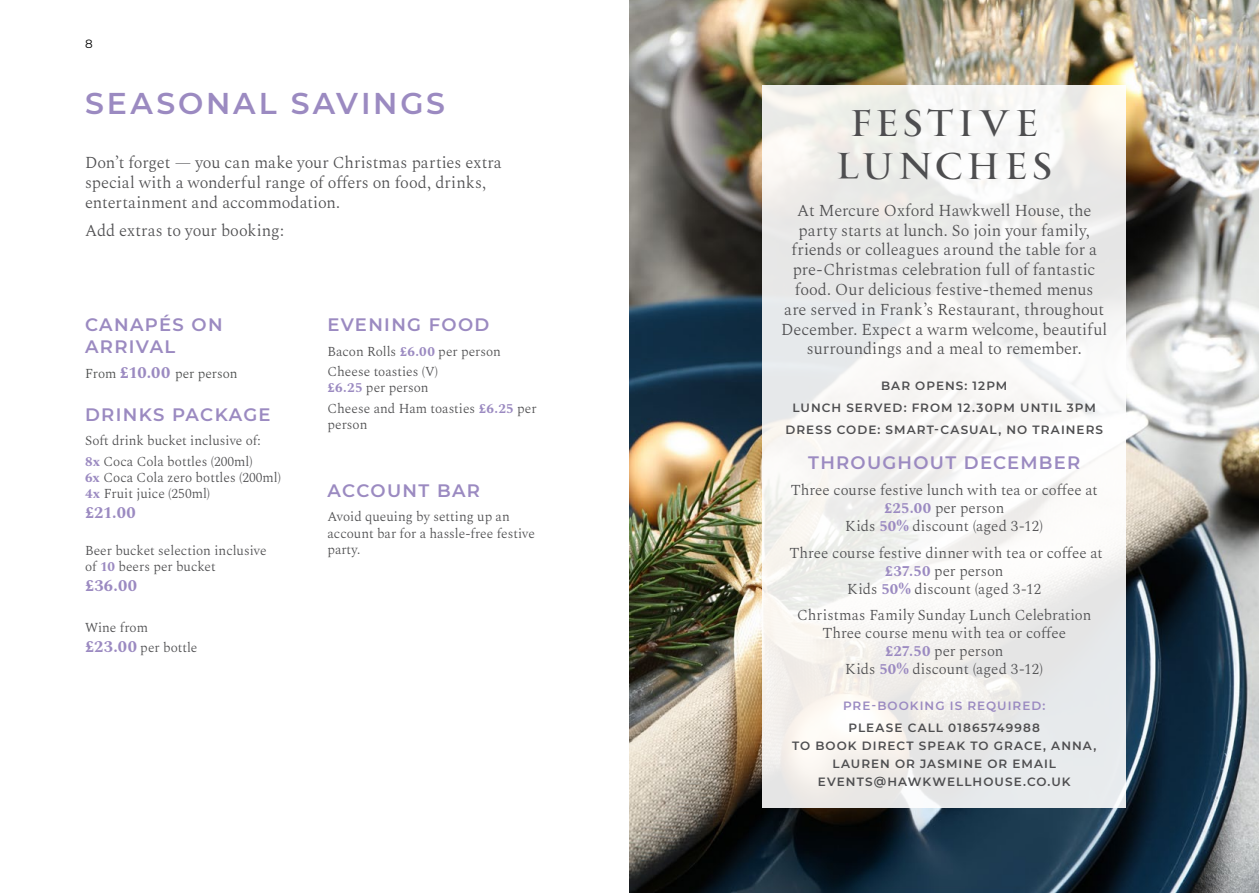
<style>
.page{position:relative;width:1259px;height:893px;background:#fff}
.page>*{position:absolute;margin:0;border:0;box-sizing:border-box;transform-origin:0 0}
.t1{font:36px/43.2px "PF Monumenta Pro";letter-spacing:.1em;color:#4e4e50;text-align:center}
.t2{font:600 30px "Montserrat";letter-spacing:.095em;color:#9b8ac1}
.t3{font:600 18px/21.6px "Montserrat";letter-spacing:.07em;color:#9b8ac1}
.t4{font:300 16.5px/19.8px "Spectral";color:#4e4e50;text-align:center}
.t5{font:700 16.5px "Spectral";letter-spacing:.025em;color:#9b8ac1}
.t6{font:300 15px/18px "Spectral";color:#4e4e50;text-align:center}
.t7{font:300 13.5px/16.2px "Spectral";color:#4e4e50}
.t8{font:300 13.5px "Spectral";color:#4a4c4b}
.t9{font:600 12px/18px "Montserrat";letter-spacing:.09em;color:#4e4e50;text-align:center}
.t10{font:600 12px "Montserrat";letter-spacing:.09em;color:#9b8ac1}
.t11{font:12px "Montserrat";color:#000}
.s1{font-weight:700;font-size:16.5px;color:#9b8ac1}
.s2{font-weight:700;color:#9b8ac1}
</style>
<div class="page">
<img style="left:629px;top:0;width:630px;height:893px">
<div style="left:762px;top:85px;width:364px;height:723px;background:linear-gradient(to right,#f1f0ed,#f1f1f1)"></div>
<p class="t11" style="left:85px;top:36px;width:9px">8</p>
<h2 class="t2" style="left:85px;top:82px;width:361px">SEASONAL SAVINGS</h2>
<p class="t4" style="left:85px;top:153px;width:418px;text-align:left">Don’t forget — you can make your Christmas parties extra special with a wonderful range of offers on food, drinks, entertainment and accommodation.</p>
<p class="t4" style="left:85px;top:221px;width:200px">Add extras to your booking:</p>
<p class="t3" style="left:85px;top:313px;width:139px">CANAPÉS ON<br>ARRIVAL</p>
<p class="t8" style="left:85px;top:364px;width:154px">From <span class="s1">£10.00</span> per person</p>
<p class="t3" style="left:85px;top:403px;width:187px">DRINKS PACKAGE</p>
<p class="t7" style="left:85px;top:431px;width:177px;line-height:20.4px">Soft drink bucket inclusive of:<br><span class="s2">8x</span> Coca Cola bottles (200ml)</p>
<p class="t7" style="left:85px;top:470px;width:197px"><span class="s2">6x</span> Coca Cola zero bottles (200ml)<br><span class="s2">4x</span> Fruit juice (250ml)</p>
<p class="t5" style="left:85px;top:501px;width:52px">£21.00</p>
<p class="t7" style="left:85px;top:542px;width:183px">Beer bucket selection inclusive of <span class="s2">10</span> beers per bucket</p>
<p class="t5" style="left:85px;top:573px;width:54px">£36.00</p>
<p class="t7" style="left:85px;top:618px;width:114px;line-height:19.8px">Wine from <span class="s1">£23.00</span> per bottle</p>
<p class="t3" style="left:327px;top:313px;width:163px">EVENING FOOD</p>
<p class="t7" style="left:327px;top:341px;width:175px;line-height:20.4px">Bacon Rolls <span class="s2">£6.00</span> per person<br>Cheese toasties (V)</p>
<p class="t7" style="left:327px;top:378px;width:210px;line-height:20.4px"><span class="s2">£6.25</span> per person<br>Cheese and Ham toasties <span class="s2">£6.25</span> per</p>
<p class="t7" style="left:327px;top:417px;width:41px">person</p>
<p class="t3" style="left:327px;top:479px;width:154px">ACCOUNT BAR</p>
<p class="t7" style="left:327px;top:509px;width:209px">Avoid queuing by setting up an account bar for a hassle-free festive party.</p>
<h1 class="t1" style="left:835px;top:101px;width:219px">FESTIVE<br>LUNCHES</h1>
<p class="t4" style="left:781px;top:201px;width:328px">At Mercure Oxford Hawkwell House, the party starts at lunch. So join your family, friends or colleagues around the table for a pre-Christmas celebration full of fantastic food. Our delicious festive-themed menus<br>are served in Frank’s Restaurant, throughout December. Expect a warm welcome, beautiful surroundings and a meal to remember.</p>
<p class="t9" style="left:785px;top:374px;width:319px;line-height:22.2px">BAR OPENS: 12PM<br>LUNCH SERVED: FROM 12.30PM UNTIL 3PM<br>DRESS CODE: SMART-CASUAL, NO TRAINERS</p>
<p class="t3" style="left:808px;top:451px;width:273px">THROUGHOUT DECEMBER</p>
<p class="t6" style="left:791px;top:482px;width:308px">Three course festive lunch with tea or coffee at <span class="s2">£25.00</span> per person<br>Kids <span class="s2">50%</span> discount (aged 3-12)</p>
<p class="t6" style="left:789px;top:544px;width:315px">Three course festive dinner with tea or coffee at <span class="s2">£37.50</span> per person<br>Kids <span class="s2">50%</span> discount (aged 3-12</p>
<p class="t6" style="left:797px;top:607px;width:295px">Christmas Family Sunday Lunch Celebration<br>Three course menu with tea or coffee<br><span class="s2">£27.50</span> per person<br>Kids <span class="s2">50%</span> discount (aged 3-12)</p>
<p class="t10" style="left:843px;top:697px;width:204px">PRE-BOOKING IS REQUIRED:</p>
<p class="t9" style="left:792px;top:718px;width:306px">PLEASE CALL 01865749988<br>TO BOOK DIRECT SPEAK TO GRACE, ANNA,<br>LAUREN OR JASMINE OR EMAIL<br>EVENTS@HAWKWELLHOUSE.CO.UK</p>
</div>
